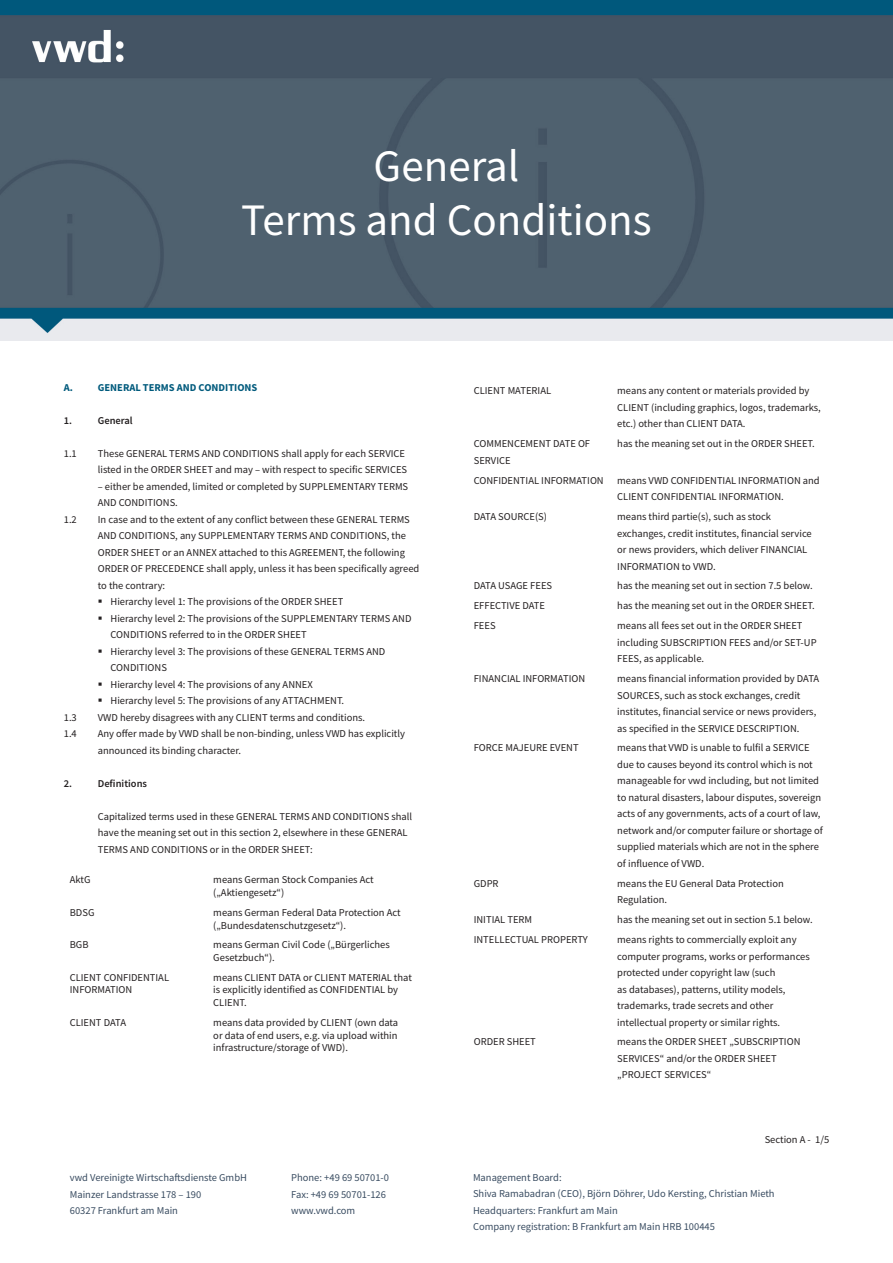
<style>
.page{position:relative;width:893px;height:1263px;background:#fff}
.page>*{position:absolute;margin:0;border:0;box-sizing:border-box;transform-origin:0 0}
.t1{font:45px/54px "Source Sans Pro";color:#fff;text-align:center}
.t2{font:10.5px/16.5px "Source Sans Pro";color:#231f20}
.t3{font:10.5px/16.5px "Source Sans Pro";color:#394c61}
.t4{font:700 10.5px "Source Sans Pro";color:#005a7c}
.t5{font:600 10.5px "Source Sans Pro";color:#231f20}
</style>
<div class="page">
<img style="left:0;top:0;width:893px;height:340px">
<h1 class="t1" style="left:241px;top:139px;width:412px">General<br>Terms and Conditions</h1>
<p class="t4" style="left:64px;top:380px;width:195px">A. GENERAL TERMS AND CONDITIONS</p>
<p class="t5" style="left:64px;top:413px;width:10px">1.</p>
<p class="t5" style="left:98px;top:413px;width:37px">General</p>
<p class="t2" style="left:64px;top:445px;width:15px">1.1</p>
<p class="t2" style="left:98px;top:445px;width:311px">These GENERAL TERMS AND CONDITIONS shall apply for each SERVICE listed in the ORDER SHEET and may – with respect to specific SERVICES</p>
<p class="t2" style="left:98px;top:478px;width:312px">– either be amended, limited or completed by SUPPLEMENTARY TERMS<br>AND CONDITIONS.</p>
<p class="t2" style="left:64px;top:511px;width:15px">1.2</p>
<p class="t2" style="left:98px;top:511px;width:314px">In case and to the extent of any conflict between these GENERAL TERMS</p>
<p class="t2" style="left:98px;top:527px;width:310px">AND CONDITIONS, any SUPPLEMENTARY TERMS AND CONDITIONS, the</p>
<p class="t2" style="left:98px;top:544px;width:309px">ORDER SHEET or an ANNEX attached to this AGREEMENT, the following</p>
<p class="t2" style="left:98px;top:560px;width:323px">ORDER OF PRECEDENCE shall apply, unless it has been specifically agreed</p>
<p class="t2" style="left:98px;top:577px;width:69px">to the contrary:</p>
<p class="t2" style="left:111px;top:593px;width:234px">Hierarchy level 1: The provisions of the ORDER SHEET</p>
<p class="t2" style="left:111px;top:610px;width:302px">Hierarchy level 2: The provisions of the SUPPLEMENTARY TERMS AND</p>
<p class="t2" style="left:111px;top:626px;width:198px">CONDITIONS referred to in the ORDER SHEET</p>
<p class="t2" style="left:111px;top:643px;width:276px">Hierarchy level 3: The provisions of these GENERAL TERMS AND</p>
<p class="t2" style="left:111px;top:659px;width:58px">CONDITIONS</p>
<p class="t2" style="left:111px;top:676px;width:204px">Hierarchy level 4: The provisions of any ANNEX</p>
<p class="t2" style="left:111px;top:692px;width:235px">Hierarchy level 5: The provisions of any ATTACHMENT.</p>
<p class="t2" style="left:64px;top:709px;width:15px">1.3</p>
<p class="t2" style="left:98px;top:709px;width:269px">VWD hereby disagrees with any CLIENT terms and conditions.</p>
<p class="t2" style="left:64px;top:725px;width:15px">1.4</p>
<p class="t2" style="left:98px;top:725px;width:309px">Any offer made by VWD shall be non-binding, unless VWD has explicitly announced its binding character.</p>
<p class="t5" style="left:64px;top:776px;width:10px">2.</p>
<p class="t5" style="left:98px;top:776px;width:51px">Definitions</p>
<p class="t2" style="left:98px;top:808px;width:316px">Capitalized terms used in these GENERAL TERMS AND CONDITIONS shall have the meaning set out in this section 2, elsewhere in these GENERAL<br>TERMS AND CONDITIONS or in the ORDER SHEET:</p>
<p class="t2" style="left:70px;top:872px;width:22px">AktG</p>
<p class="t2" style="left:213px;top:873px;width:162px;line-height:12.6px">means German Stock Companies Act („Aktiengesetz“)</p>
<p class="t2" style="left:70px;top:904px;width:26px">BDSG</p>
<p class="t2" style="left:213px;top:906px;width:189px;line-height:12.6px">means German Federal Data Protection Act („Bundesdatenschutzgesetz“).</p>
<p class="t2" style="left:70px;top:936px;width:20px">BGB</p>
<p class="t2" style="left:213px;top:938px;width:178px;line-height:12.6px">means German Civil Code („Bürgerliches<br>Gesetzbuch“).</p>
<p class="t2" style="left:70px;top:971px;width:101px;line-height:12.6px">CLIENT CONFIDENTIAL<br>INFORMATION</p>
<p class="t2" style="left:213px;top:971px;width:200px;line-height:12.6px">means CLIENT DATA or CLIENT MATERIAL that is explicitly identified as CONFIDENTIAL by<br>CLIENT.</p>
<p class="t2" style="left:70px;top:1014px;width:58px">CLIENT DATA</p>
<p class="t2" style="left:213px;top:1016px;width:186px;line-height:12.6px;text-align:justify">means data provided by CLIENT (own data or data of end users, e.g. via upload within infrastructure/storage of VWD).</p>
<p class="t2" style="left:474px;top:383px;width:79px">CLIENT MATERIAL</p>
<p class="t2" style="left:617px;top:383px;width:205px">means any content or materials provided by<br>CLIENT (including graphics, logos, trademarks, etc.) other than CLIENT DATA.</p>
<p class="t2" style="left:474px;top:436px;width:118px">COMMENCEMENT DATE OF<br>SERVICE</p>
<p class="t2" style="left:617px;top:436px;width:199px">has the meaning set out in the ORDER SHEET.</p>
<p class="t2" style="left:474px;top:472px;width:131px">CONFIDENTIAL INFORMATION</p>
<p class="t2" style="left:617px;top:472px;width:204px">means VWD CONFIDENTIAL INFORMATION and<br>CLIENT CONFIDENTIAL INFORMATION.</p>
<p class="t2" style="left:474px;top:508px;width:75px">DATA SOURCE(S)</p>
<p class="t2" style="left:617px;top:508px;width:196px">means third partie(s), such as stock exchanges, credit institutes, financial service or news providers, which deliver FINANCIAL INFORMATION to VWD.</p>
<p class="t2" style="left:474px;top:578px;width:80px">DATA USAGE FEES</p>
<p class="t2" style="left:617px;top:578px;width:197px">has the meaning set out in section 7.5 below.</p>
<p class="t2" style="left:474px;top:597px;width:73px">EFFECTIVE DATE</p>
<p class="t2" style="left:617px;top:597px;width:199px">has the meaning set out in the ORDER SHEET.</p>
<p class="t2" style="left:474px;top:617px;width:23px">FEES</p>
<p class="t2" style="left:617px;top:617px;width:201px">means all fees set out in the ORDER SHEET including SUBSCRIPTION FEES and/or SET-UP<br>FEES, as applicable.</p>
<p class="t2" style="left:474px;top:670px;width:113px">FINANCIAL INFORMATION</p>
<p class="t2" style="left:617px;top:670px;width:203px">means financial information provided by DATA SOURCES, such as stock exchanges, credit institutes, financial service or news providers, as specified in the SERVICE DESCRIPTION.</p>
<p class="t2" style="left:474px;top:740px;width:106px">FORCE MAJEURE EVENT</p>
<p class="t2" style="left:617px;top:740px;width:207px">means that VWD is unable to fulfil a SERVICE due to causes beyond its control which is not manageable for vwd including, but not limited to natural disasters, labour disputes, sovereign acts of any governments, acts of a court of law, network and/or computer failure or shortage of supplied materials which are not in the sphere of influence of VWD.</p>
<p class="t2" style="left:474px;top:875px;width:26px">GDPR</p>
<p class="t2" style="left:617px;top:875px;width:168px">means the EU General Data Protection<br>Regulation.</p>
<p class="t2" style="left:474px;top:911px;width:60px">INITIAL TERM</p>
<p class="t2" style="left:617px;top:911px;width:197px">has the meaning set out in section 5.1 below.</p>
<p class="t2" style="left:474px;top:931px;width:116px">INTELLECTUAL PROPERTY</p>
<p class="t2" style="left:617px;top:931px;width:194px">means rights to commercially exploit any computer programs, works or performances protected under copyright law (such<br>as databases), patterns, utility models, trademarks, trade secrets and other intellectual property or similar rights.</p>
<p class="t2" style="left:474px;top:1034px;width:64px">ORDER SHEET</p>
<p class="t2" style="left:617px;top:1034px;width:185px">means the ORDER SHEET „SUBSCRIPTION<br>SERVICES“ and/or the ORDER SHEET „PROJECT SERVICES“</p>
<p class="t2" style="left:765px;top:1131px;width:66px">Section A - 1/5</p>
<p class="t3" style="left:70px;top:1169px;width:179px">vwd Vereinigte Wirtschaftsdienste GmbH<br>Mainzer Landstrasse 178 – 190<br>60327 Frankfurt am Main</p>
<p class="t3" style="left:291px;top:1169px;width:99px">Phone: +49 69 50701-0<br>Fax: +49 69 50701-126 www.vwd.com</p>
<p class="t3" style="left:473px;top:1169px;width:303px">Management Board:<br>Shiva Ramabadran (CEO), Björn Döhrer, Udo Kersting, Christian Mieth Headquarters: Frankfurt am Main<br>Company registration: B Frankfurt am Main HRB 100445</p>
</div>
